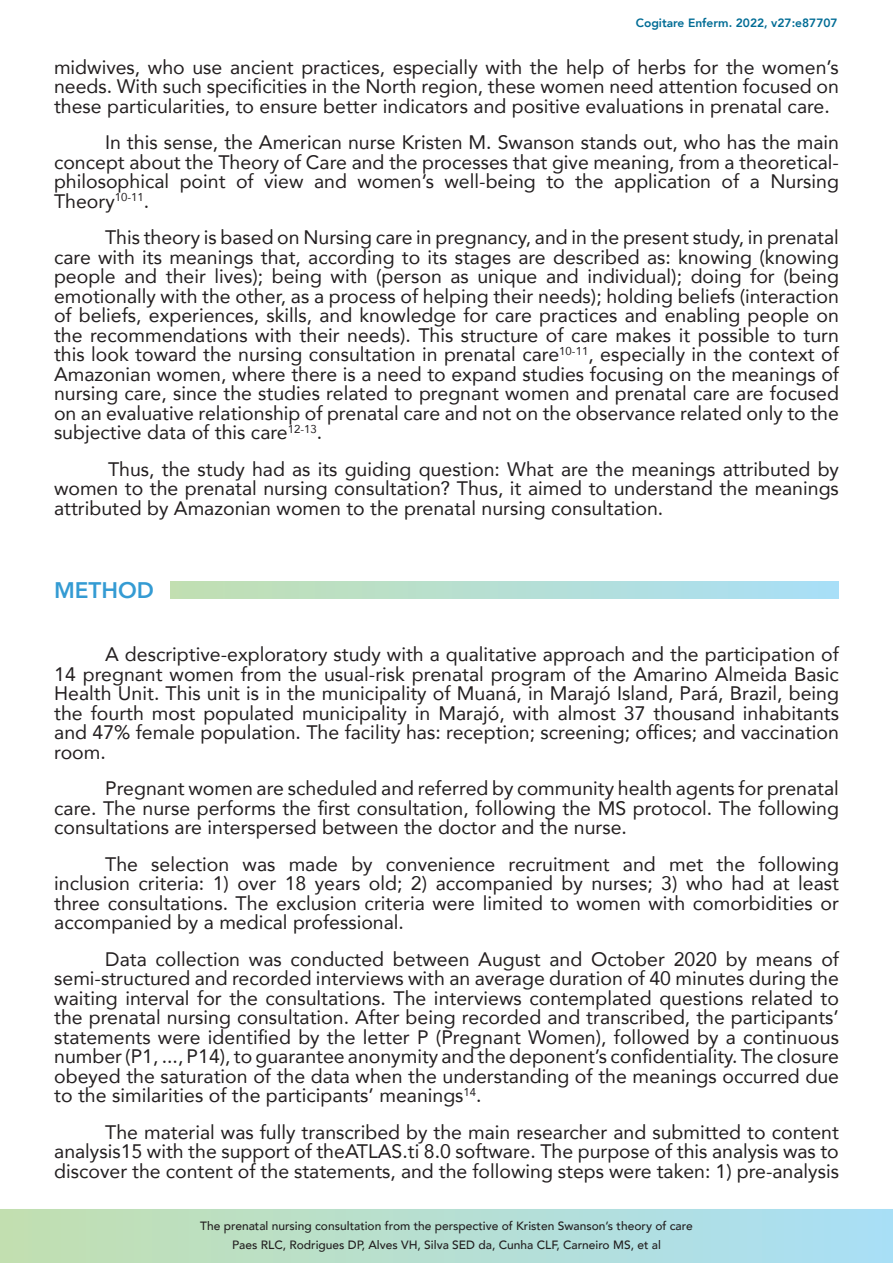
<style>
.page{position:relative;width:893px;height:1263px;background:#fff}
.page>*{position:absolute;margin:0;border:0;box-sizing:border-box;transform-origin:0 0}
.t1{font:800 22.5px "Avenir";color:#349bd3}
.TEXTO{font:19.5px/19.5px "Avenir";color:#231f20;text-align:justify}
.t2{font:500 12px/18.6px "Avenir";color:#231f20;text-align:center}
.t3{font:800 12px "Avenir";color:#006c95}
</style>
<div class="page">
<svg style="left:0;top:1209px;width:893px;height:54px;background:#b6dfd2"></svg>
<div style="left:170px;top:582px;width:669px;height:16px;background:linear-gradient(to right,#c2dfb1,#a9dff7)"></div>
<p class="t3" style="left:636px;top:12px;width:203px">Cogitare Enferm. 2022, v27:e87707</p>
<p class="TEXTO" style="left:54px;top:56px;width:786px">midwives, who use ancient practices, especially with the help of herbs for the women’s needs. With such specificities in the North region, these women need attention focused on these particularities, to ensure better indicators and positive evaluations in prenatal care.</p>
<p class="TEXTO" style="left:54px;top:132px;width:787px;text-indent:51px">In this sense, the American nurse Kristen M. Swanson stands out, who has the main concept about the Theory of Care and the processes that give meaning, from a theoretical&shy;philosophical point of view and women’s well-being to the application of a Nursing Theory<sup>10-11</sup>.</p>
<p class="TEXTO" style="left:54px;top:227px;width:786px;text-indent:51px">This theory is based on Nursing care in pregnancy, and in the present study, in prenatal care with its meanings that, according to its stages are described as: knowing (knowing people and their lives); being with (person as unique and individual); doing for (being emotionally with the other, as a process of helping their needs); holding beliefs (interaction of beliefs, experiences, skills, and knowledge for care practices and enabling people on the recommendations with their needs). This structure of care makes it possible to turn this look toward the nursing consultation in prenatal care<sup>10-11</sup>, especially in the context of Amazonian women, where there is a need to expand studies focusing on the meanings of nursing care, since the studies related to pregnant women and prenatal care are focused on an evaluative relationship of prenatal care and not on the observance related only to the subjective data of this care<sup>12-13</sup>.</p>
<p class="TEXTO" style="left:54px;top:458px;width:786px;text-indent:54px">Thus, the study had as its guiding question: What are the meanings attributed by women to the prenatal nursing consultation? Thus, it aimed to understand the meanings attributed by Amazonian women to the prenatal nursing consultation.</p>
<p class="t1" style="left:54px;top:570px;width:101px">METHOD</p>
<p class="TEXTO" style="left:54px;top:644px;width:786px;text-indent:51px">A descriptive-exploratory study with a qualitative approach and the participation of 14 pregnant women from the usual-risk prenatal program of the Amarino Almeida Basic Health Unit. This unit is in the municipality of Muaná, in Marajó Island, Pará, Brazil, being the fourth most populated municipality in Marajó, with almost 37 thousand inhabitants and 47% female population. The facility has: reception; screening; offices; and vaccination room.</p>
<p class="TEXTO" style="left:54px;top:778px;width:786px;text-indent:51px">Pregnant women are scheduled and referred by community health agents for prenatal care. The nurse performs the first consultation, following the MS protocol. The following consultations are interspersed between the doctor and the nurse.</p>
<p class="TEXTO" style="left:54px;top:854px;width:786px;text-indent:51px">The selection was made by convenience recruitment and met the following inclusion criteria: 1) over 18 years old; 2) accompanied by nurses; 3) who had at least three consultations. The exclusion criteria were limited to women with comorbidities or accompanied by a medical professional.</p>
<p class="TEXTO" style="left:54px;top:949px;width:786px;text-indent:51px">Data collection was conducted between August and October 2020 by means of semi-structured and recorded interviews with an average duration of 40 minutes during the waiting interval for the consultations. The interviews contemplated questions related to the prenatal nursing consultation. After being recorded and transcribed, the participants’ statements were identified by the letter P (Pregnant Women), followed by a continuous number (P1, ..., P14), to guarantee anonymity and the deponent’s confidentiality. The closure obeyed the saturation of the data when the understanding of the meanings occurred due to the similarities of the participants’ meanings<sup>14</sup>.</p>
<p class="TEXTO" style="left:54px;top:1122px;width:786px;text-indent:51px">The material was fully transcribed by the main researcher and submitted to content analysis15 with the support of theATLAS.ti 8.0 software. The purpose of this analysis was to discover the content of the statements, and the following steps were taken: 1) pre-analysis</p>
<p class="t2" style="left:200px;top:1216px;width:494px">The prenatal nursing consultation from the perspective of Kristen Swanson’s theory of care<br>Paes RLC, Rodrigues DP, Alves VH, Silva SED da, Cunha CLF, Carneiro MS, et al</p>
</div>
